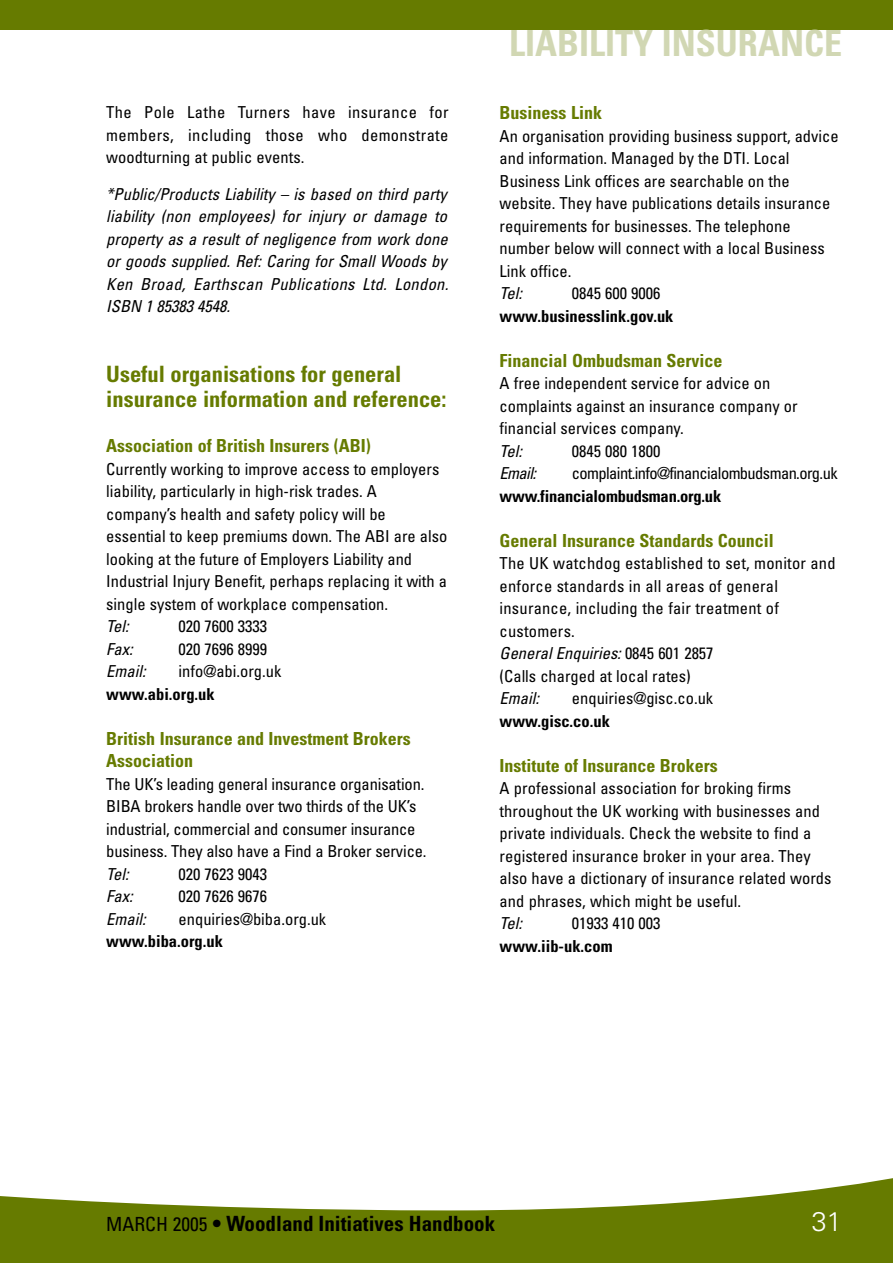
<style>
.page{position:relative;width:893px;height:1263px;background:#fff}
.page>*{position:absolute;margin:0;border:0;box-sizing:border-box;transform-origin:0 0}
.t1{font:700 condensed 36px "Univers";color:#d1d7b3}
.t2{font:300 27px "Univers";color:#fff}
.t3{font:700 condensed 22.5px/25.5px "Univers";color:#667b00}
.t4{font:700 condensed 21px "Univers";color:#000}
.t5{font:700 condensed 18px/22.5px "Univers";color:#667b00}
.t6{font:condensed 16.5px/22.5px "Univers";color:#000}
.t7{font:italic condensed 16.5px/22.5px "Univers";color:#000;text-align:justify}
.t8{font:700 condensed 16.5px "Univers";color:#000}
.t9{font:condensed 16.5px "Univers";letter-spacing:-.035em;color:#000}
.s1{font-style:italic}
.s2{font-weight:400;font-size:19.5px}
</style>
<div class="page">
<svg style="left:0;top:1178px;width:893px;height:85px;fill:#667b00"></svg>
<div style="left:0;top:0;width:893px;height:30px;background:#667b00"></div>
<p class="t6" style="left:106px;top:102px;width:344px;text-align:justify">The Pole Lathe Turners have insurance for members, including those who demonstrate woodturning at public events.</p>
<p class="t7" style="left:106px;top:184px;width:344px">*Public/Products Liability – is based on third party liability (non employees) for injury or damage to property as a result of negligence from work done or goods supplied. Ref: Caring for Small Woods by Ken Broad, Earthscan Publications Ltd. London.<br>ISBN 1 85383 4548.</p>
<h3 class="t3" style="left:106px;top:363px;width:342px">Useful organisations for general insurance information and reference:</h3>
<p class="t5" style="left:106px;top:436px;width:266px">Association of British Insurers (ABI)</p>
<p class="t6" style="left:106px;top:459px;width:343px">Currently working to improve access to employers liability, particularly in high-risk trades. A company’s health and safety policy will be essential to keep premiums down. The ABI are also looking at the future of Employers Liability and Industrial Injury Benefit, perhaps replacing it with a single system of workplace compensation.</p>
<p class="t7" style="left:106px;top:616px;width:24px">Tel:</p>
<p class="t6" style="left:179px;top:616px;width:90px">020 7600 3333</p>
<p class="t7" style="left:106px;top:639px;width:28px">Fax:</p>
<p class="t6" style="left:179px;top:639px;width:90px">020 7696 8999</p>
<p class="t7" style="left:106px;top:661px;width:41px">Email:</p>
<p class="t6" style="left:179px;top:661px;width:104px">info@abi.org.uk</p>
<p class="t8" style="left:106px;top:688px;width:110px">www.abi.org.uk</p>
<p class="t5" style="left:106px;top:728px;width:306px">British Insurance and Investment Brokers<br>Association</p>
<p class="t6" style="left:106px;top:774px;width:322px">The UK’s leading general insurance organisation.<br>BIBA brokers handle over two thirds of the UK’s industrial, commercial and consumer insurance business. They also have a Find a Broker service.</p>
<p class="t7" style="left:106px;top:864px;width:24px">Tel:</p>
<p class="t6" style="left:179px;top:864px;width:90px">020 7623 9043</p>
<p class="t7" style="left:106px;top:886px;width:28px">Fax:</p>
<p class="t6" style="left:179px;top:886px;width:90px">020 7626 9676</p>
<p class="t7" style="left:106px;top:909px;width:41px">Email:</p>
<p class="t6" style="left:179px;top:909px;width:149px">enquiries@biba.org.uk</p>
<p class="t8" style="left:106px;top:935px;width:118px">www.biba.org.uk</p>
<h1 class="t1" style="left:509px;top:30px;width:334px">LIABILITY INSURANCE</h1>
<p class="t5" style="left:500px;top:103px;width:104px">Business Link</p>
<p class="t6" style="left:500px;top:126px;width:341px">An organisation providing business support, advice and information. Managed by the DTI. Local Business Link offices are searchable on the website. They have publications details insurance requirements for businesses. The telephone number below will connect with a local Business Link office.</p>
<p class="t7" style="left:500px;top:284px;width:24px">Tel:</p>
<p class="t6" style="left:572px;top:284px;width:90px">0845 600 9006</p>
<p class="t8" style="left:500px;top:310px;width:175px">www.businesslink.gov.uk</p>
<p class="t5" style="left:500px;top:351px;width:224px">Financial Ombudsman Service</p>
<p class="t6" style="left:500px;top:374px;width:299px">A free independent service for advice on complaints against an insurance company or financial services company.</p>
<p class="t7" style="left:500px;top:441px;width:24px">Tel:</p>
<p class="t6" style="left:572px;top:441px;width:90px">0845 080 1800</p>
<p class="t7" style="left:500px;top:464px;width:38px">Email:</p>
<p class="t9" style="left:572px;top:467px;width:267px">complaint.info@financialombudsman.org.uk</p>
<p class="t8" style="left:500px;top:490px;width:223px">www.financialombudsman.org.uk</p>
<p class="t5" style="left:500px;top:531px;width:276px">General Insurance Standards Council</p>
<p class="t6" style="left:500px;top:554px;width:337px">The UK watchdog established to set, monitor and enforce standards in all areas of general insurance, including the fair treatment of customers.<br><span class="s1">General Enquiries:</span> 0845 601 2857<br>(Calls charged at local rates)</p>
<p class="t7" style="left:500px;top:689px;width:41px">Email:</p>
<p class="t6" style="left:572px;top:689px;width:143px">enquiries@gisc.co.uk</p>
<p class="t8" style="left:500px;top:715px;width:112px">www.gisc.co.uk</p>
<p class="t5" style="left:500px;top:756px;width:220px">Institute of Insurance Brokers</p>
<p class="t6" style="left:500px;top:779px;width:333px">A professional association for broking firms throughout the UK working with businesses and private individuals. Check the website to find a registered insurance broker in your area. They also have a dictionary of insurance related words and phrases, which might be useful.</p>
<p class="t7" style="left:500px;top:914px;width:24px">Tel:</p>
<p class="t6" style="left:572px;top:914px;width:90px">01933 410 003</p>
<p class="t8" style="left:500px;top:940px;width:115px">www.iib-uk.com</p>
<p class="t4" style="left:106px;top:1216px;width:390px"><span class="s2">MARCH 2005</span> • Woodland Initiatives Handbook</p>
<h2 class="t2" style="left:812px;top:1212px;width:32px">31</h2>
</div>
